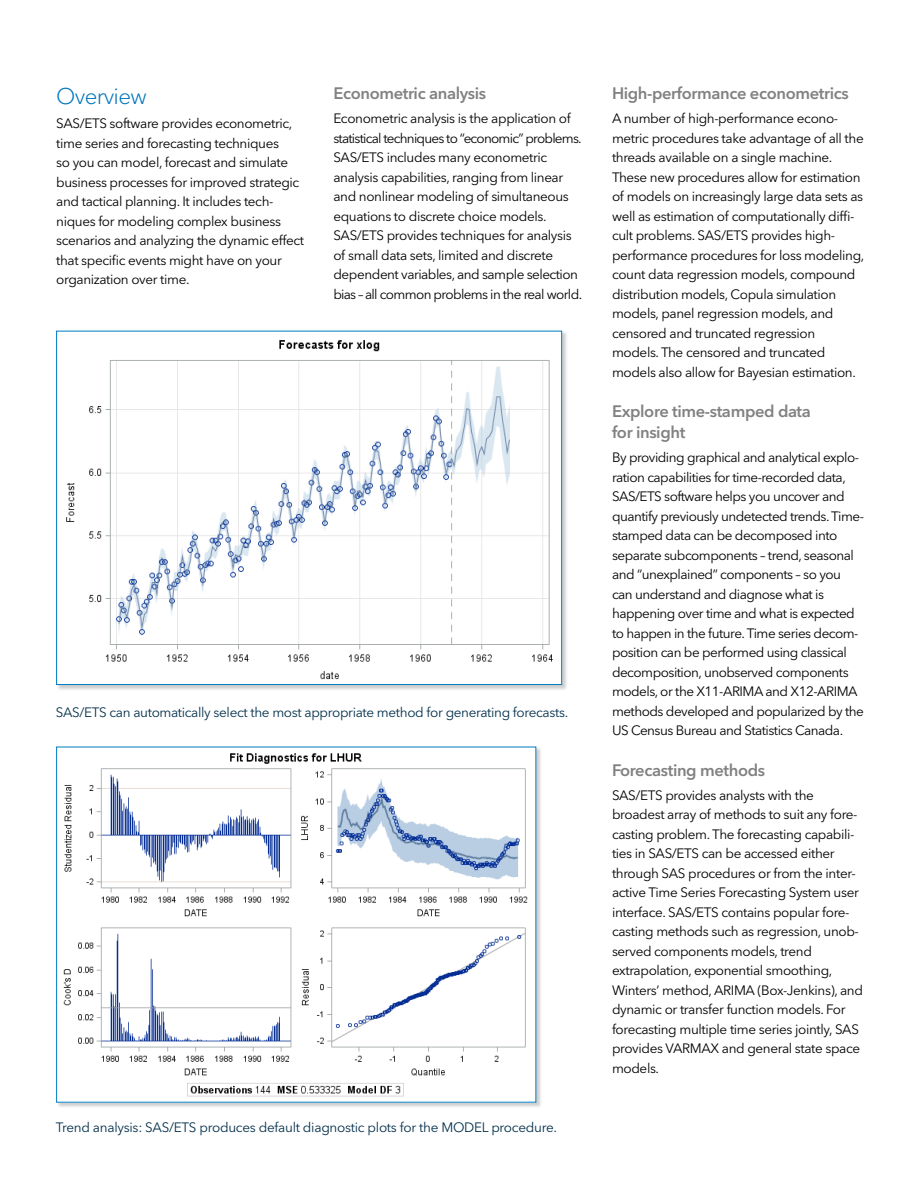
<style>
.page{position:relative;width:918px;height:1188px;background:#fff}
.page>*{position:absolute;margin:0;border:0;box-sizing:border-box;transform-origin:0 0}
.Subhead-1_Cobalt{font:300 22.5px "Avenir Next W1 G";letter-spacing:-.03em;color:#0074bd}
.Subhead-2_Slate{font:600 16.5px/21px "Avenir Next W1 G";letter-spacing:-.02em;color:#818181}
.Body{font:13.5px/19.5px "Avenir Next W1 G";letter-spacing:-.03em;color:#000}
.Figure_Caption_-_col{font:13.5px "Avenir Next W1 G";letter-spacing:-.025em;color:#03304b}
</style>
<div class="page">
<div style="left:56px;top:331px;width:512px;height:360px;background:#000;opacity:.2"></div>
<img style="left:58px;top:333px;width:502px;height:350px">
<div style="left:56px;top:747px;width:486px;height:361px;background:#000;opacity:.2"></div>
<img style="left:58px;top:749px;width:476px;height:352px">
<p class="Subhead-1_Cobalt" style="left:56px;top:83px;width:92px">Overview</p>
<p class="Body" style="left:56px;top:114px;width:249px">SAS/ETS software provides econometric, time series and forecasting techniques<br>so you can model, forecast and simulate business processes for improved strategic and tactical planning. It includes tech&shy;niques for modeling complex business scenarios and analyzing the dynamic effect that specific events might have on your organization over time.</p>
<p class="Subhead-2_Slate" style="left:333px;top:83px;width:154px">Econometric analysis</p>
<p class="Body" style="left:333px;top:109px;width:250px">Econometric analysis is the application of statistical techniques to “economic” problems.<br>SAS/ETS includes many econometric analysis capabilities, ranging from linear and nonlinear modeling of simultaneous equations to discrete choice models.<br>SAS/ETS provides techniques for analysis of small data sets, limited and discrete dependent variables, and sample selection bias – all common problems in the real world.</p>
<p class="Figure_Caption_-_col" style="left:56px;top:704px;width:514px">SAS/ETS can automatically select the most appropriate method for generating forecasts.</p>
<p class="Figure_Caption_-_col" style="left:56px;top:1119px;width:503px">Trend analysis: SAS/ETS produces default diagnostic plots for the MODEL procedure.</p>
<p class="Subhead-2_Slate" style="left:612px;top:83px;width:238px">High-performance econometrics</p>
<p class="Body" style="left:612px;top:109px;width:254px">A number of high-performance econo&shy;metric procedures take advantage of all the threads available on a single machine.<br>These new procedures allow for estimation of models on increasingly large data sets as well as estimation of computationally diffi&shy;cult problems. SAS/ETS provides high&shy;performance procedures for loss modeling, count data regression models, compound distribution models, Copula simulation models, panel regression models, and censored and truncated regression models. The censored and truncated models also allow for Bayesian estimation.</p>
<p class="Subhead-2_Slate" style="left:612px;top:401px;width:200px">Explore time-stamped data for insight</p>
<p class="Body" style="left:612px;top:448px;width:253px">By providing graphical and analytical explo&shy;ration capabilities for time-recorded data, SAS/ETS software helps you uncover and quantify previously undetected trends. Time&shy;stamped data can be decomposed into separate subcomponents – trend, seasonal and “unexplained” components – so you can understand and diagnose what is happening over time and what is expected to happen in the future. Time series decom&shy;position can be performed using classical decomposition, unobserved components models, or the X11-ARIMA and X12-ARIMA methods developed and popularized by the US Census Bureau and Statistics Canada.</p>
<p class="Subhead-2_Slate" style="left:612px;top:760px;width:155px">Forecasting methods</p>
<p class="Body" style="left:612px;top:786px;width:253px">SAS/ETS provides analysts with the broadest array of methods to suit any fore&shy;casting problem. The forecasting capabili&shy;ties in SAS/ETS can be accessed either through SAS procedures or from the inter&shy;active Time Series Forecasting System user interface. SAS/ETS contains popular fore&shy;casting methods such as regression, unob&shy;served components models, trend extrapolation, exponential smoothing, Winters’ method, ARIMA (Box-Jenkins), and dynamic or transfer function models. For forecasting multiple time series jointly, SAS provides VARMAX and general state space models.</p>
</div>
